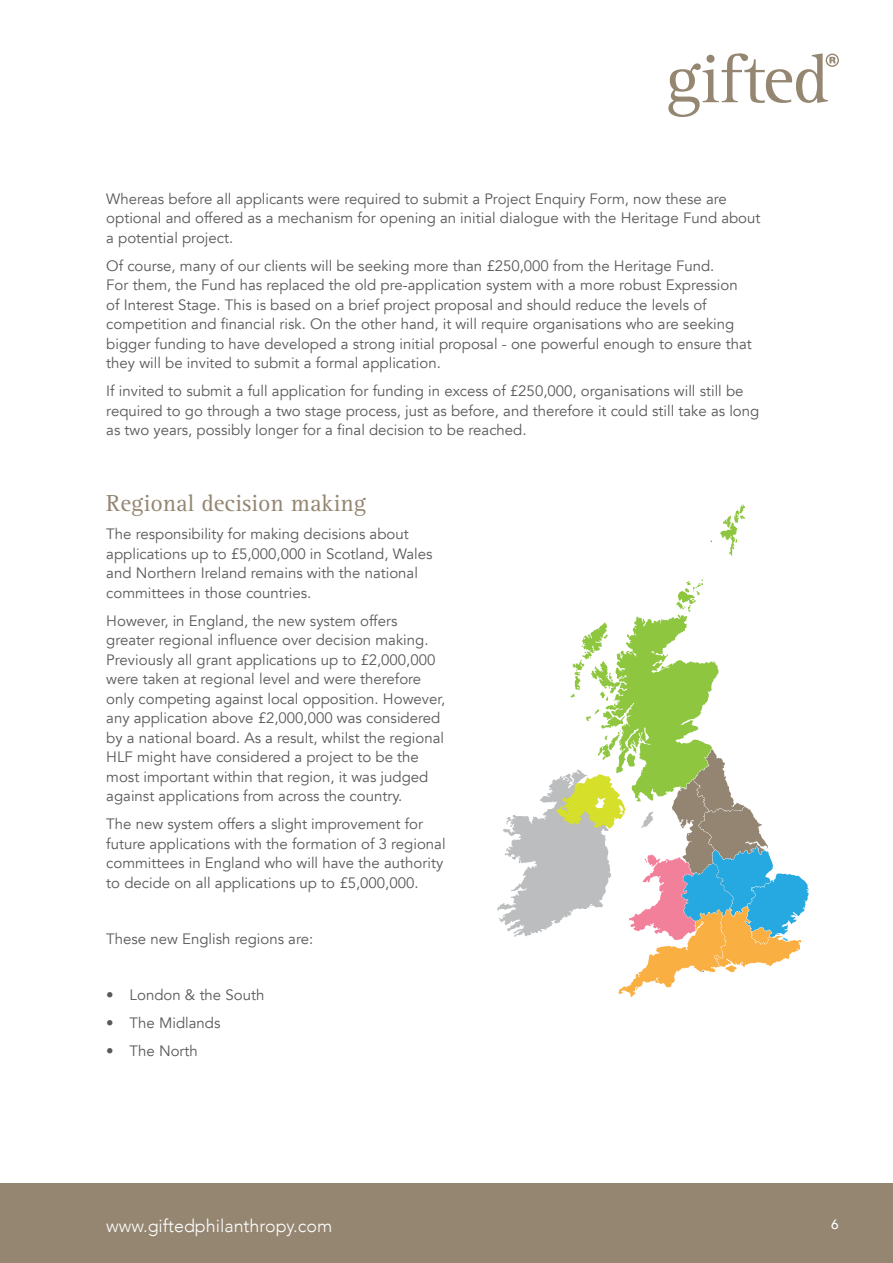
<style>
.page{position:relative;width:893px;height:1263px;background:#fff}
.page>*{position:absolute;margin:0;border:0;box-sizing:border-box;transform-origin:0 0}
.t1{font:24px "Rotis Serif";color:#948671}
.t2{font:300 17.85px "Avenir";color:#fff}
.t3{font:15px/19.5px "Avenir";color:#58595b}
.t4{font:500 13.5px "Avenir";color:#fff}
</style>
<div class="page">
<div style="left:0;top:1183px;width:893px;height:79px;background:#948671"></div>
<svg style="left:668px;top:53px;width:171px;height:64px"></svg>
<svg style="left:720px;top:504px;width:26px;height:52px"></svg>
<svg style="left:497px;top:579px;width:312px;height:418px"></svg>
<p class="t3" style="left:106px;top:189px;width:656px">Whereas before all applicants were required to submit a Project Enquiry Form, now these are optional and offered as a mechanism for opening an initial dialogue with the Heritage Fund about a potential project.</p>
<p class="t3" style="left:106px;top:256px;width:647px">Of course, many of our clients will be seeking more than £250,000 from the Heritage Fund.<br>For them, the Fund has replaced the old pre-application system with a more robust Expression of Interest Stage. This is based on a brief project proposal and should reduce the levels of competition and financial risk. On the other hand, it will require organisations who are seeking bigger funding to have developed a strong initial proposal - one powerful enough to ensure that they will be invited to submit a formal application.</p>
<p class="t3" style="left:106px;top:381px;width:654px">If invited to submit a full application for funding in excess of £250,000, organisations will still be required to go through a two stage process, just as before, and therefore it could still take as long as two years, possibly longer for a final decision to be reached.</p>
<h1 class="t1" style="left:106px;top:489px;width:261px">Regional decision making</h1>
<p class="t3" style="left:106px;top:524px;width:328px">The responsibility for making decisions about applications up to £5,000,000 in Scotland, Wales and Northern Ireland remains with the national committees in those countries.</p>
<p class="t3" style="left:106px;top:611px;width:340px">However, in England, the new system offers greater regional influence over decision making.<br>Previously all grant applications up to £2,000,000 were taken at regional level and were therefore only competing against local opposition. However, any application above £2,000,000 was considered by a national board. As a result, whilst the regional HLF might have considered a project to be the most important within that region, it was judged against applications from across the country.</p>
<p class="t3" style="left:106px;top:814px;width:341px">The new system offers a slight improvement for future applications with the formation of 3 regional committees in England who will have the authority to decide on all applications up to £5,000,000.</p>
<p class="t3" style="left:106px;top:929px;width:208px">These new English regions are:</p>
<p class="t3" style="left:106px;top:985px;width:160px">• London &amp; the South</p>
<p class="t3" style="left:106px;top:1013px;width:116px">• The Midlands</p>
<p class="t3" style="left:106px;top:1041px;width:93px">• The North</p>
<p class="t2" style="left:106px;top:1215px;width:228px">www.giftedphilanthropy.com</p>
<p class="t4" style="left:831px;top:1213px;width:9px">6</p>
</div>
